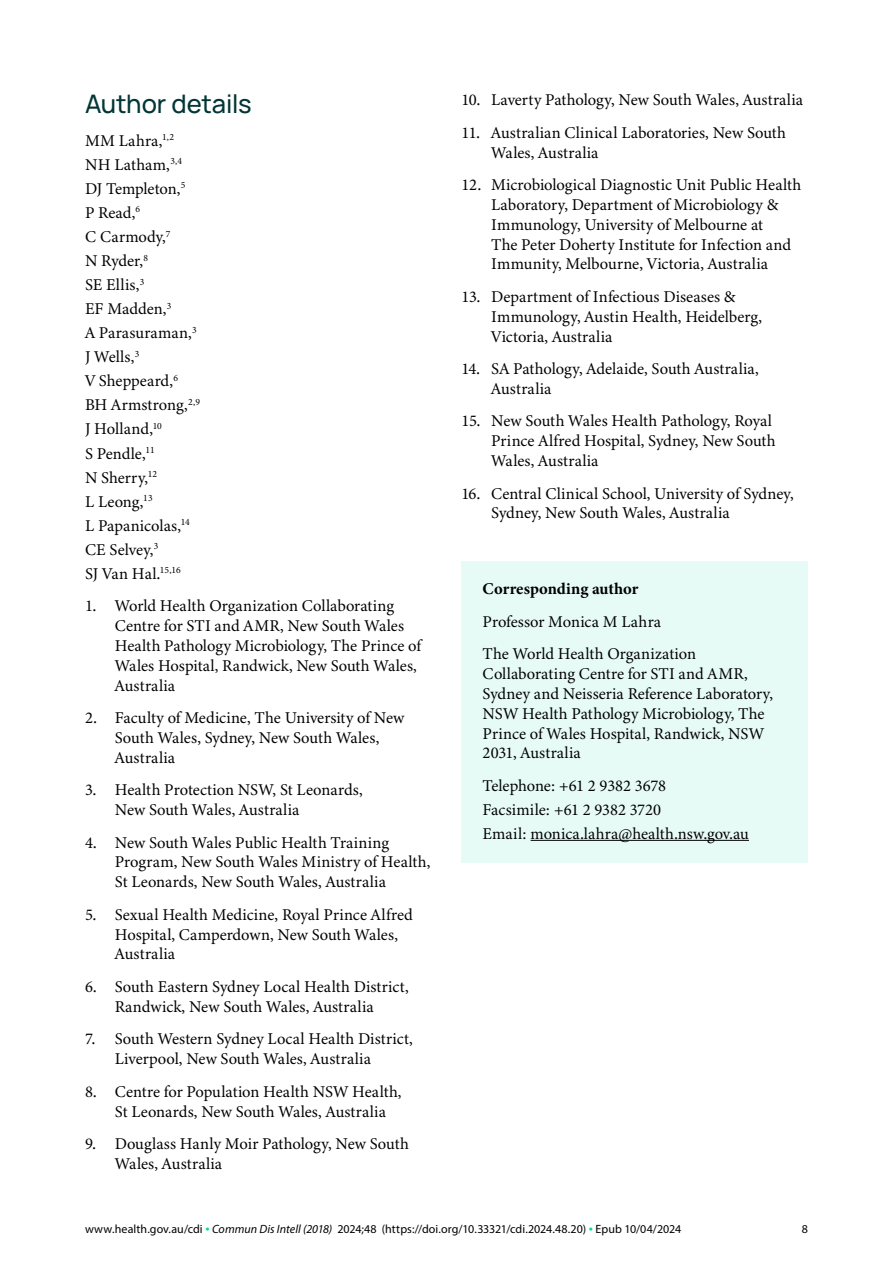
<style>
.page{position:relative;width:893px;height:1263px;background:#fff}
.page>*{position:absolute;margin:0;border:0;box-sizing:border-box;transform-origin:0 0}
.Heading_1{font:200 25.5px "Manrope";letter-spacing:-.005em;color:#033636}
.Body_Text{font:16.5px/19.8px "Minion 3";color:#000}
.Body_Text-2{font:700 16.5px "Minion 3";color:#000}
.t1{font:12px "Myriad Pro";letter-spacing:.005em;color:#000}
.s1{font-size:15px;color:#00dca1}
.s2{font-style:italic}
</style>
<div class="page">
<div style="left:461px;top:561px;width:347px;height:301px;background:#e6fbf6"></div>
<hr style="left:531px;top:840px;width:218px;height:1px;background:#000">
<h1 class="Heading_1" style="left:85px;top:86px;width:168px">Author details</h1>
<p class="Body_Text" style="left:85px;top:130px;width:90px">MM Lahra,<sup>1,2</sup></p>
<p class="Body_Text" style="left:85px;top:155px;width:99px">NH Latham,<sup>3,4</sup></p>
<p class="Body_Text" style="left:85px;top:179px;width:102px">DJ Templeton,<sup>5</sup></p>
<p class="Body_Text" style="left:85px;top:203px;width:57px">P Read,<sup>6</sup></p>
<p class="Body_Text" style="left:85px;top:227px;width:87px">C Carmody,<sup>7</sup></p>
<p class="Body_Text" style="left:85px;top:251px;width:65px">N Ryder,<sup>8</sup></p>
<p class="Body_Text" style="left:85px;top:275px;width:61px">SE Ellis,<sup>3</sup></p>
<p class="Body_Text" style="left:85px;top:299px;width:88px">EF Madden,<sup>3</sup></p>
<p class="Body_Text" style="left:85px;top:323px;width:113px">A Parasuraman,<sup>3</sup></p>
<p class="Body_Text" style="left:85px;top:347px;width:56px">J Wells,<sup>3</sup></p>
<p class="Body_Text" style="left:85px;top:371px;width:95px">V Sheppeard,<sup>6</sup></p>
<p class="Body_Text" style="left:85px;top:395px;width:117px">BH Armstrong,<sup>2,9</sup></p>
<p class="Body_Text" style="left:85px;top:419px;width:78px">J Holland,<sup>10</sup></p>
<p class="Body_Text" style="left:85px;top:443px;width:71px">S Pendle,<sup>11</sup></p>
<p class="Body_Text" style="left:85px;top:467px;width:74px">N Sherry,<sup>12</sup></p>
<p class="Body_Text" style="left:85px;top:491px;width:69px">L Leong,<sup>13</sup></p>
<p class="Body_Text" style="left:85px;top:515px;width:106px">L Papanicolas,<sup>14</sup></p>
<p class="Body_Text" style="left:85px;top:539px;width:75px">CE Selvey,<sup>3</sup></p>
<p class="Body_Text" style="left:85px;top:563px;width:97px">SJ Van Hal.<sup>15,16</sup></p>
<p class="Body_Text" style="left:115px;top:596px;width:308px;text-indent:-30px">1. World Health Organization Collaborating Centre for STI and AMR, New South Wales Health Pathology Microbiology, The Prince of Wales Hospital, Randwick, New South Wales, Australia</p>
<p class="Body_Text" style="left:115px;top:708px;width:291px;text-indent:-30px">2. Faculty of Medicine, The University of New<br>South Wales, Sydney, New South Wales,<br>Australia</p>
<p class="Body_Text" style="left:115px;top:780px;width:250px;text-indent:-30px">3. Health Protection NSW, St Leonards,<br>New South Wales, Australia</p>
<p class="Body_Text" style="left:115px;top:832px;width:317px;text-indent:-30px">4. New South Wales Public Health Training<br>Program, New South Wales Ministry of Health,<br>St Leonards, New South Wales, Australia</p>
<p class="Body_Text" style="left:115px;top:904px;width:300px;text-indent:-30px">5. Sexual Health Medicine, Royal Prince Alfred<br>Hospital, Camperdown, New South Wales,<br>Australia</p>
<p class="Body_Text" style="left:85px;top:977px;width:325px;text-align:center">6. South Eastern Sydney Local Health District,<br>Randwick, New South Wales, Australia</p>
<p class="Body_Text" style="left:115px;top:1029px;width:300px;text-indent:-30px">7. South Western Sydney Local Health District,<br>Liverpool, New South Wales, Australia</p>
<p class="Body_Text" style="left:115px;top:1081px;width:288px;text-indent:-30px">8. Centre for Population Health NSW Health,<br>St Leonards, New South Wales, Australia</p>
<p class="Body_Text" style="left:115px;top:1134px;width:296px;text-indent:-30px">9. Douglass Hanly Moir Pathology, New South<br>Wales, Australia</p>
<p class="Body_Text" style="left:461px;top:90px;width:343px">10. Laverty Pathology, New South Wales, Australia</p>
<p class="Body_Text" style="left:491px;top:123px;width:296px;text-indent:-30px">11. Australian Clinical Laboratories, New South<br>Wales, Australia</p>
<p class="Body_Text" style="left:491px;top:175px;width:312px;text-indent:-30px">12. Microbiological Diagnostic Unit Public Health Laboratory, Department of Microbiology &amp; Immunology, University of Melbourne at<br>The Peter Doherty Institute for Infection and Immunity, Melbourne, Victoria, Australia</p>
<p class="Body_Text" style="left:491px;top:287px;width:273px;text-indent:-30px">13. Department of Infectious Diseases &amp;<br>Immunology, Austin Health, Heidelberg,<br>Victoria, Australia</p>
<p class="Body_Text" style="left:491px;top:359px;width:269px;text-indent:-30px">14. SA Pathology, Adelaide, South Australia,<br>Australia</p>
<p class="Body_Text" style="left:491px;top:411px;width:286px;text-indent:-30px">15. New South Wales Health Pathology, Royal<br>Prince Alfred Hospital, Sydney, New South<br>Wales, Australia</p>
<p class="Body_Text" style="left:491px;top:483px;width:304px;text-indent:-30px">16. Central Clinical School, University of Sydney,<br>Sydney, New South Wales, Australia</p>
<p class="Body_Text-2" style="left:483px;top:577px;width:157px">Corresponding author</p>
<p class="Body_Text" style="left:483px;top:611px;width:180px">Professor Monica M Lahra</p>
<p class="Body_Text" style="left:483px;top:644px;width:292px">The World Health Organization Collaborating Centre for STI and AMR, Sydney and Neisseria Reference Laboratory, NSW Health Pathology Microbiology, The Prince of Wales Hospital, Randwick, NSW 2031, Australia</p>
<p class="Body_Text" style="left:483px;top:776px;width:185px">Telephone: +61 2 9382 3678</p>
<p class="Body_Text" style="left:483px;top:800px;width:180px">Facsimile: +61 2 9382 3720</p>
<p class="Body_Text" style="left:483px;top:824px;width:268px">Email: monica.lahra@health.nsw.gov.au</p>
<p class="t1" style="left:85px;top:1222px;width:598px">www.health.gov.au/cdi <span class="s1">•</span> <span class="s2">Commun Dis Intell (2018)</span> 2024;48 (https://doi.org/10.33321/cdi.2024.48.20) <span class="s1">•</span> Epub 10/04/2024</p>
<p class="t1" style="left:802px;top:1222px;width:8px">8</p>
</div>
